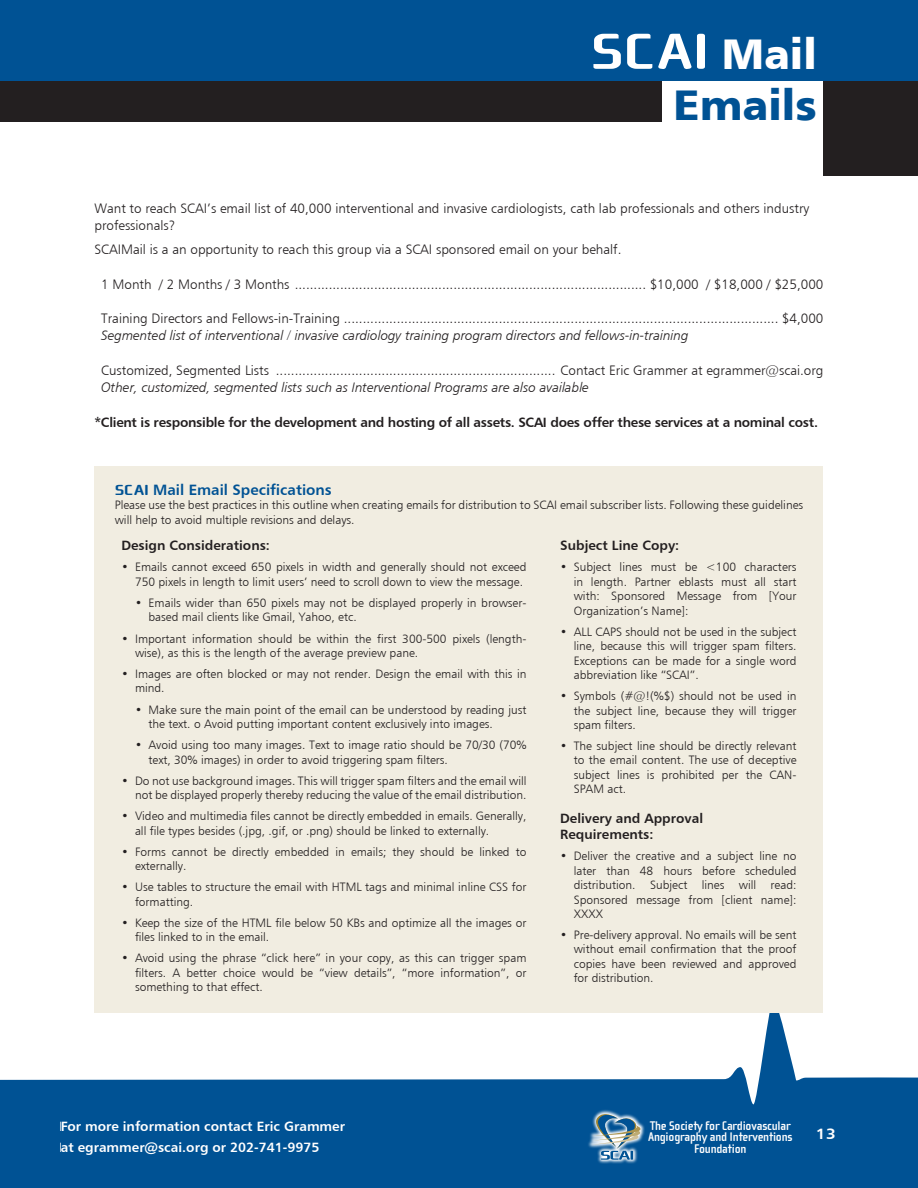
<style>
.page{position:relative;width:918px;height:1188px;background:#fff}
.page>*{position:absolute;margin:0;border:0;box-sizing:border-box;transform-origin:0 0}
.t1{font:700 51.9px "Cholla Sans";color:#fff;scale:1.5 1}
.t2{font:42.9px "Humanist 777 BT Black B";color:#005294}
.blue_subhead_body{font:15px "Humanist 777 BT Bold B";color:#005294}
.t3{font:15px "Humanist 777 BT Bold B";color:#fff;scale:1.1 1}
._1-column_copy{font:13.5px/17.2px "Humanist 777 BT Light B";color:#231f20}
._1-column_copy-2{font:13.5px "Humanist 777 BT Light Italic B";color:#231f20}
.body{font:13.5px/21px "Humanist 777 BT Bold B";color:#fff;text-align:right}
._1-column_copy-3{font:13.5px "Humanist 777 BT Bold B";letter-spacing:-.02em;color:#231f20}
._1-column_copy-4{font:13.5px/16.2px "Humanist 777 BT Bold B";color:#231f20}
.t4{font:700 12.9px/11.9px "Cholla Sans";letter-spacing:-.015em;color:#fff;text-align:center}
._1-column_copy-5{font:12px/14.4px "Humanist 777 BT Light B";color:#231f20}
.s1{font-family:"Humanist 777 BT Black B";font-weight:400;font-size:42.9px}
.s2{font-family:"Cholla Sans";font-weight:700}
</style>
<div class="page">
<svg style="left:0;top:1012px;width:918px;height:176px;fill:#005294"></svg>
<div style="left:0;top:0;width:918px;height:81px;background:#005294"></div>
<svg style="left:587px;top:1110px;width:58px;height:54px"></svg>
<svg style="left:591px;top:1114px;width:53px;height:46px;background:#6591af"></svg>
<div style="left:0;top:1080px;width:27px;height:108px;background:#005294"></div>
<div style="left:824px;top:81px;width:94px;height:95px;background:#231f20"></div>
<div style="left:0;top:81px;width:662px;height:41px;background:#231f20"></div>
<div style="left:94px;top:466px;width:730px;height:546px;background:#f1ede1"></div>
<div style="left:61px;top:1120px;width:471px;height:68px;background:#005294"></div>
<p class="t1" style="left:590px;top:23px;width:152px">SCAI <span class="s1">Mail</span></p>
<p class="t2" style="left:674px;top:77px;width:145px">Emails</p>
<p class="_1-column_copy" style="left:94px;top:199px;width:716px">Want to reach SCAI’s email list of 40,000 interventional and invasive cardiologists, cath lab professionals and others industry professionals?</p>
<p class="_1-column_copy" style="left:94px;top:240px;width:528px">SCAIMail is a an opportunity to reach this group via a SCAI sponsored email on your behalf.</p>
<p class="_1-column_copy" style="left:101px;top:275px;width:724px">1 Month / 2 Months / 3 Months ............................................................................................. $10,000 / $18,000 / $25,000</p>
<p class="_1-column_copy" style="left:101px;top:309px;width:724px">Training Directors and Fellows-in-Training ................................................................................................................... $4,000</p>
<p class="_1-column_copy-2" style="left:101px;top:327px;width:589px">Segmented list of interventional / invasive cardiology training program directors and fellows-in-training</p>
<p class="_1-column_copy" style="left:101px;top:361px;width:724px">Customized, Segmented Lists .......................................................................... Contact Eric Grammer at egrammer@scai.org</p>
<p class="_1-column_copy-2" style="left:101px;top:379px;width:489px">Other, customized, segmented lists such as Interventional Programs are also available</p>
<p class="_1-column_copy-3" style="left:94px;top:413px;width:725px">*Client is responsible for the development and hosting of all assets. SCAI does offer these services at a nominal cost.</p>
<p class="blue_subhead_body" style="left:115px;top:480px;width:218px"><span class="s2">SCAI</span> Mail Email Specifications</p>
<p class="_1-column_copy-5" style="left:115px;top:498px;width:690px">Please use the best practices in this outline when creating emails for distribution to SCAI email subscriber lists. Following these guidelines will help to avoid multiple revisions and delays.</p>
<p class="_1-column_copy-4" style="left:122px;top:537px;width:150px">Design Considerations:</p>
<p class="_1-column_copy-5" style="left:122px;top:560px;width:407px;text-align:right">• Emails cannot exceed 650 pixels in width and generally should not exceed<br>750 pixels in length to limit users’ need to scroll down to view the message.</p>
<p class="_1-column_copy-5" style="left:148px;top:595px;width:379px;text-indent:-14px">• Emails wider than 650 pixels may not be displayed properly in browser&shy;based mail clients like Gmail, Yahoo, etc.</p>
<p class="_1-column_copy-5" style="left:135px;top:631px;width:393px;text-indent:-14px">• Important information should be within the first 300-500 pixels (length&shy;wise), as this is the length of the average preview pane.</p>
<p class="_1-column_copy-5" style="left:135px;top:667px;width:393px;text-indent:-14px">• Images are often blocked or may not render. Design the email with this in mind.</p>
<p class="_1-column_copy-5" style="left:148px;top:702px;width:379px;text-indent:-14px">• Make sure the main point of the email can be understood by reading just the text. o Avoid putting important content exclusively into images.</p>
<p class="_1-column_copy-5" style="left:148px;top:738px;width:379px;text-indent:-14px">• Avoid using too many images. Text to image ratio should be 70/30 (70% text, 30% images) in order to avoid triggering spam filters.</p>
<p class="_1-column_copy-5" style="left:122px;top:773px;width:407px;text-align:right">• Do not use background images. This will trigger spam filters and the email will not be displayed properly thereby reducing the value of the email distribution.</p>
<p class="_1-column_copy-5" style="left:135px;top:809px;width:393px;text-indent:-14px">• Video and multimedia files cannot be directly embedded in emails. Generally, all file types besides (.jpg, .gif, or .png) should be linked to externally.</p>
<p class="_1-column_copy-5" style="left:135px;top:844px;width:393px;text-indent:-14px">• Forms cannot be directly embedded in emails; they should be linked to externally.</p>
<p class="_1-column_copy-5" style="left:135px;top:880px;width:393px;text-indent:-14px">• Use tables to structure the email with HTML tags and minimal inline CSS for formatting.</p>
<p class="_1-column_copy-5" style="left:135px;top:915px;width:393px;text-indent:-14px">• Keep the size of the HTML file below 50 KBs and optimize all the images or files linked to in the email.</p>
<p class="_1-column_copy-5" style="left:135px;top:951px;width:393px;text-align:justify;text-indent:-14px">• Avoid using the phrase “click here” in your copy, as this can trigger spam filters. A better choice would be “view details”, “more information”, or something to that effect.</p>
<p class="_1-column_copy-4" style="left:560px;top:537px;width:120px">Subject Line Copy:</p>
<p class="_1-column_copy-5" style="left:574px;top:560px;width:224px;text-align:justify;text-indent:-14px">• Subject lines must be &lt;100 characters in length. Partner eblasts must all start with: Sponsored Message from [Your Organization’s Name]:</p>
<p class="_1-column_copy-5" style="left:574px;top:624px;width:224px;text-align:justify;text-indent:-14px">• ALL CAPS should not be used in the subject line, because this will trigger spam filters.<br>Exceptions can be made for a single word abbreviation like “SCAI”.</p>
<p class="_1-column_copy-5" style="left:574px;top:689px;width:224px;text-align:justify;text-indent:-14px">• Symbols (#@!(%$) should not be used in the subject line, because they will trigger spam filters.</p>
<p class="_1-column_copy-5" style="left:574px;top:739px;width:224px;text-align:justify;text-indent:-14px">• The subject line should be directly relevant to the email content. The use of deceptive subject lines is prohibited per the CAN-SPAM act.</p>
<p class="_1-column_copy-4" style="left:560px;top:810px;width:144px">Delivery and Approval<br>Requirements:</p>
<p class="_1-column_copy-5" style="left:574px;top:849px;width:224px;text-align:justify;text-indent:-14px">• Deliver the creative and a subject line no later than 48 hours before scheduled distribution. Subject lines will read:<br>Sponsored message from [client name]:<br>XXXX</p>
<p class="_1-column_copy-5" style="left:574px;top:928px;width:224px;text-align:justify;text-indent:-14px">• Pre-delivery approval. No emails will be sent without email confirmation that the proof copies have been reviewed and approved for distribution.</p>
<p class="body" style="left:61px;top:1115px;width:286px;text-align:left">For more information contact Eric Grammer at egrammer@scai.org or 202-741-9975</p>
<p class="body" style="left:60px;top:1115px;width:313px">the SCAI Industry<br>Relations D partment at Partnerships@SCAI.org</p>
<p class="t4" style="left:648px;top:1120px;width:146px">The Society for Cardiovascular<br>Angiography and Interventions<br>Foundation</p>
<p class="t3" style="left:816px;top:1125px;width:20px">13</p>
</div>
